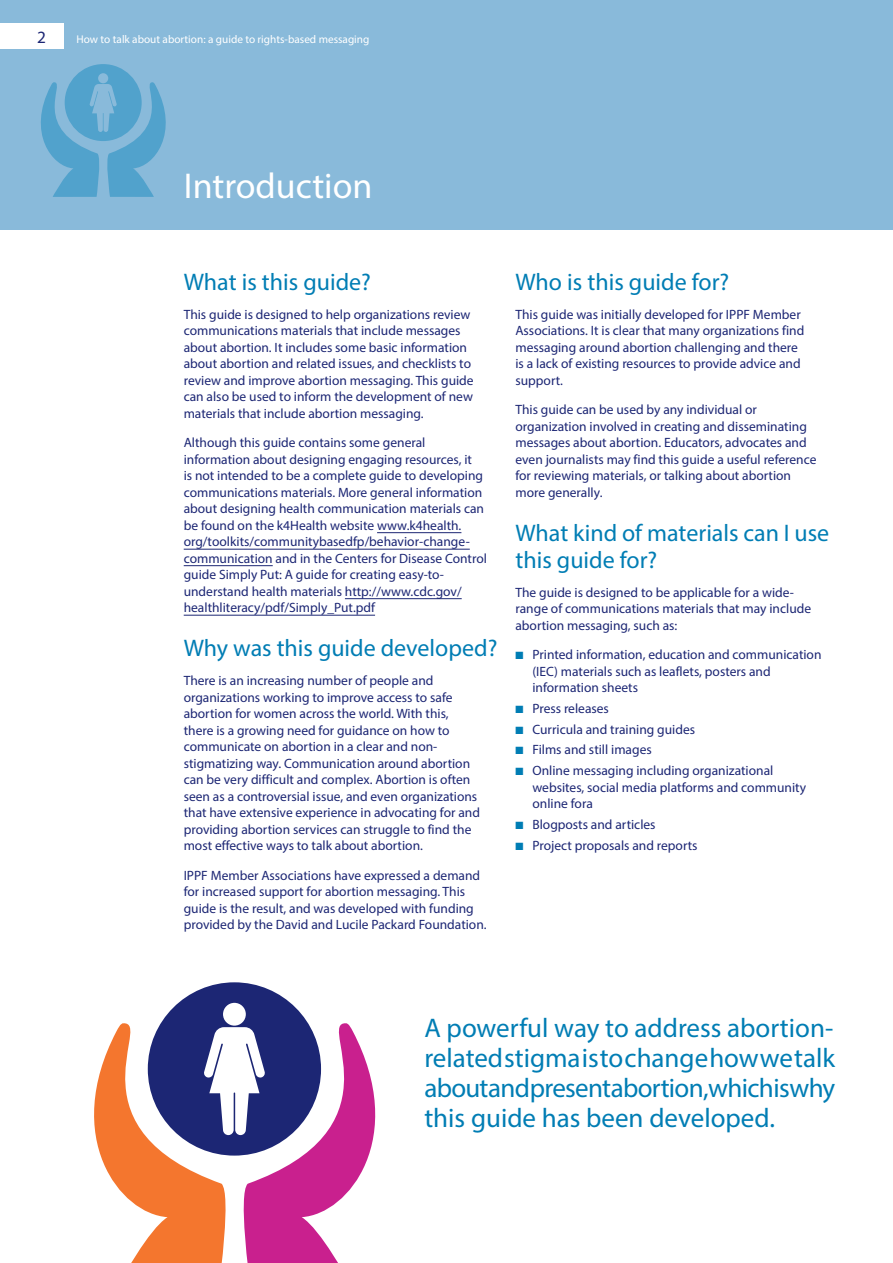
<style>
.page{position:relative;width:893px;height:1263px;background:#fff}
.page>*{position:absolute;margin:0;border:0;box-sizing:border-box;transform-origin:0 0}
.t1{font:36px "Myriad Pro";color:#fff}
.t2{font:27px/30px "Myriad Pro";letter-spacing:-.005em;color:#007db4;text-align:justify}
.t3{font:24px/27px "Myriad Pro";color:#007db4}
.t4{font:17.25px "Myriad Pro";color:#1c2674}
.t5{font:13.5px/16.5px "Myriad Pro";color:#1c2674}
.t6{font:11.25px "Myriad Pro";color:#fff}
.s1{color:#007db4}
</style>
<div class="page">
<div style="left:0;top:0;width:893px;height:229px;background:#89bada"></div>
<div style="left:0;top:23px;width:64px;height:26px;background:#fff"></div>
<hr style="left:377px;top:532px;width:84px;height:1px;background:#1c2674">
<hr style="left:184px;top:549px;width:286px;height:1px;background:#1c2674">
<hr style="left:184px;top:565px;width:89px;height:1px;background:#1c2674">
<hr style="left:345px;top:598px;width:117px;height:1px;background:#1c2674">
<hr style="left:184px;top:615px;width:191px;height:1px;background:#1c2674">
<svg style="left:40px;top:64px;width:126px;height:133px"></svg>
<svg style="left:94px;top:982px;width:282px;height:281px"></svg>
<p class="t4" style="left:37px;top:26px;width:10px">2</p>
<p class="t6" style="left:77px;top:32px;width:294px">How to talk about abortion: a guide to rights-based messaging</p>
<h1 class="t1" style="left:184px;top:163px;width:190px">Introduction</h1>
<h3 class="t3" style="left:184px;top:268px;width:189px">What is this guide?</h3>
<p class="t5" style="left:184px;top:306px;width:291px">This guide is designed to help organizations review communications materials that include messages about abortion. It includes some basic information about abortion and related issues, and checklists to review and improve abortion messaging. This guide can also be used to inform the development of new materials that include abortion messaging.</p>
<p class="t5" style="left:184px;top:434px;width:305px">Although this guide contains some general information about designing engaging resources, it<br>is not intended to be a complete guide to developing communications materials. More general information about designing health communication materials can be found on the k4Health website www.k4health. org/toolkits/communitybasedfp/behavior-change&shy;communication and in the Centers for Disease Control guide Simply Put: A guide for creating easy-to&shy;understand health materials http://www.cdc.gov/ healthliteracy/pdf/Simply_Put.pdf</p>
<h3 class="t3" style="left:184px;top:634px;width:315px">Why was this guide developed?</h3>
<p class="t5" style="left:184px;top:672px;width:298px">There is an increasing number of people and organizations working to improve access to safe abortion for women across the world. With this, there is a growing need for guidance on how to communicate on abortion in a clear and non&shy;stigmatizing way. Communication around abortion can be very difficult and complex. Abortion is often seen as a controversial issue, and even organizations that have extensive experience in advocating for and providing abortion services can struggle to find the most effective ways to talk about abortion.</p>
<p class="t5" style="left:184px;top:867px;width:304px">IPPF Member Associations have expressed a demand for increased support for abortion messaging. This guide is the result, and was developed with funding provided by the David and Lucile Packard Foundation.</p>
<h3 class="t3" style="left:515px;top:268px;width:215px">Who is this guide for?</h3>
<p class="t5" style="left:515px;top:306px;width:290px">This guide was initially developed for IPPF Member Associations. It is clear that many organizations find messaging around abortion challenging and there is a lack of existing resources to provide advice and support.</p>
<p class="t5" style="left:515px;top:401px;width:303px">This guide can be used by any individual or organization involved in creating and disseminating messages about abortion. Educators, advocates and even journalists may find this guide a useful reference for reviewing materials, or talking about abortion more generally.</p>
<h3 class="t3" style="left:515px;top:519px;width:315px">What kind of materials can I use this guide for?</h3>
<p class="t5" style="left:515px;top:584px;width:297px">The guide is designed to be applicable for a wide&shy;range of communications materials that may include abortion messaging, such as:</p>
<p class="t5" style="left:532px;top:646px;width:291px;text-indent:-17px"><span class="s1">■</span> Printed information, education and communication (IEC) materials such as leaflets, posters and information sheets</p>
<p class="t5" style="left:515px;top:700px;width:95px"><span class="s1">■</span> Press releases</p>
<p class="t5" style="left:515px;top:721px;width:181px"><span class="s1">■</span> Curricula and training guides</p>
<p class="t5" style="left:515px;top:741px;width:138px"><span class="s1">■</span> Films and still images</p>
<p class="t5" style="left:532px;top:762px;width:275px;text-indent:-17px"><span class="s1">■</span> Online messaging including organizational websites, social media platforms and community online fora</p>
<p class="t5" style="left:515px;top:816px;width:142px"><span class="s1">■</span> Blogposts and articles</p>
<p class="t5" style="left:515px;top:837px;width:184px"><span class="s1">■</span> Project proposals and reports</p>
<h2 class="t2" style="left:424px;top:1012px;width:412px">A powerful way to address abortion&shy;related stigma is to change how we talk about and present abortion, which is why this guide has been developed.</h2>
</div>
